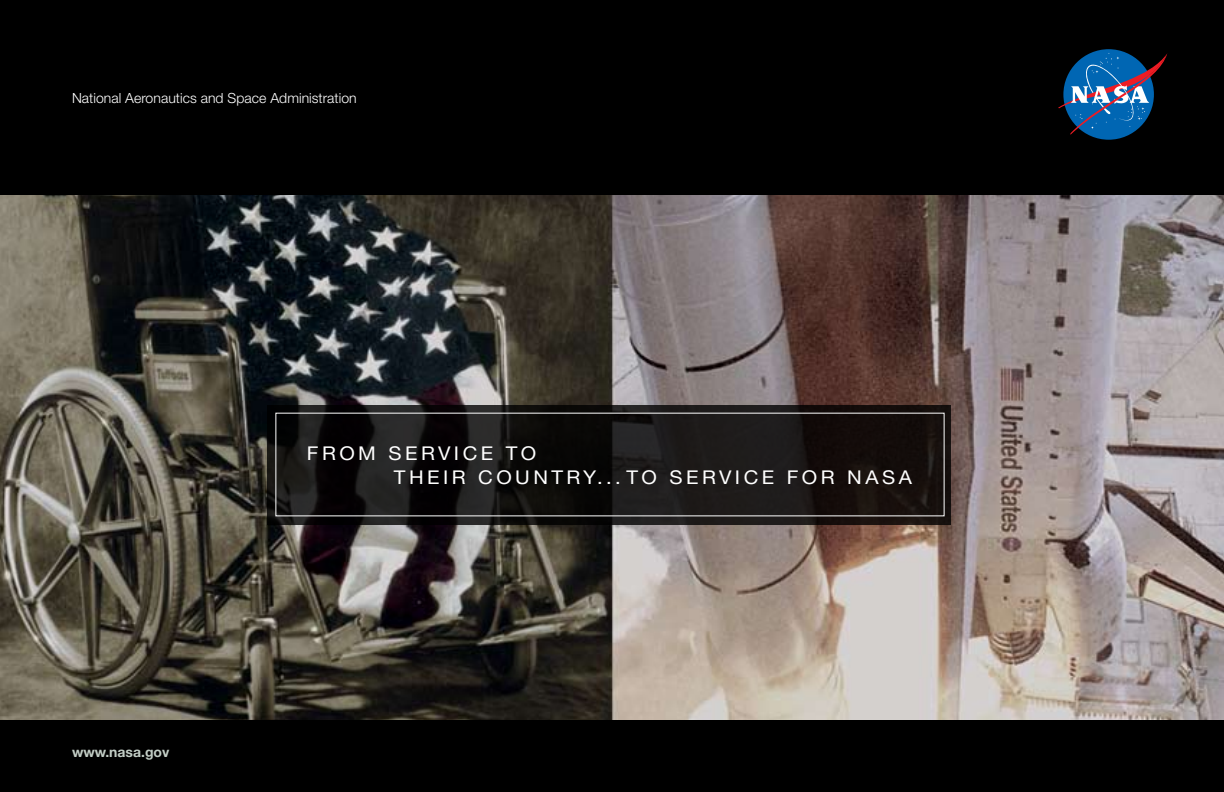
<style>
.page{position:relative;width:1224px;height:792px;background:#000}
.page>*{position:absolute;margin:0;border:0;box-sizing:border-box;transform-origin:0 0}
.t1{font:19px/24px "Helvetica Neue LT Std";color:#fff;scale:1.07 1}
.t2{font:300 14px "Helvetica Neue LT Std";letter-spacing:.005em;color:#fff}
.t3{font:700 14px "Helvetica Neue LT Std";color:#c2cdc5}
</style>
<div class="page">
<div style="left:1063px;top:49px;width:91px;height:91px;background:#0066b3;border-radius:50%"></div>
<svg style="left:1058px;top:53px;width:109px;height:82px"></svg>
<img style="left:0;top:195px;width:1224px;height:525px">
<svg style="left:267px;top:405px;width:684px;height:120px"></svg>
<p class="t2" style="left:72px;top:89px;width:286px">National Aeronautics and Space Administration</p>
<p class="t3" style="left:72px;top:743px;width:99px">www.nasa.gov</p>
<p class="t1" style="left:394px;top:441px;width:486px;text-indent:-87px">F R O M S E R V I C E T O<br>T H E I R C O U N T R Y. . . T O S E R V I C E F O R N A S A</p>
</div>
